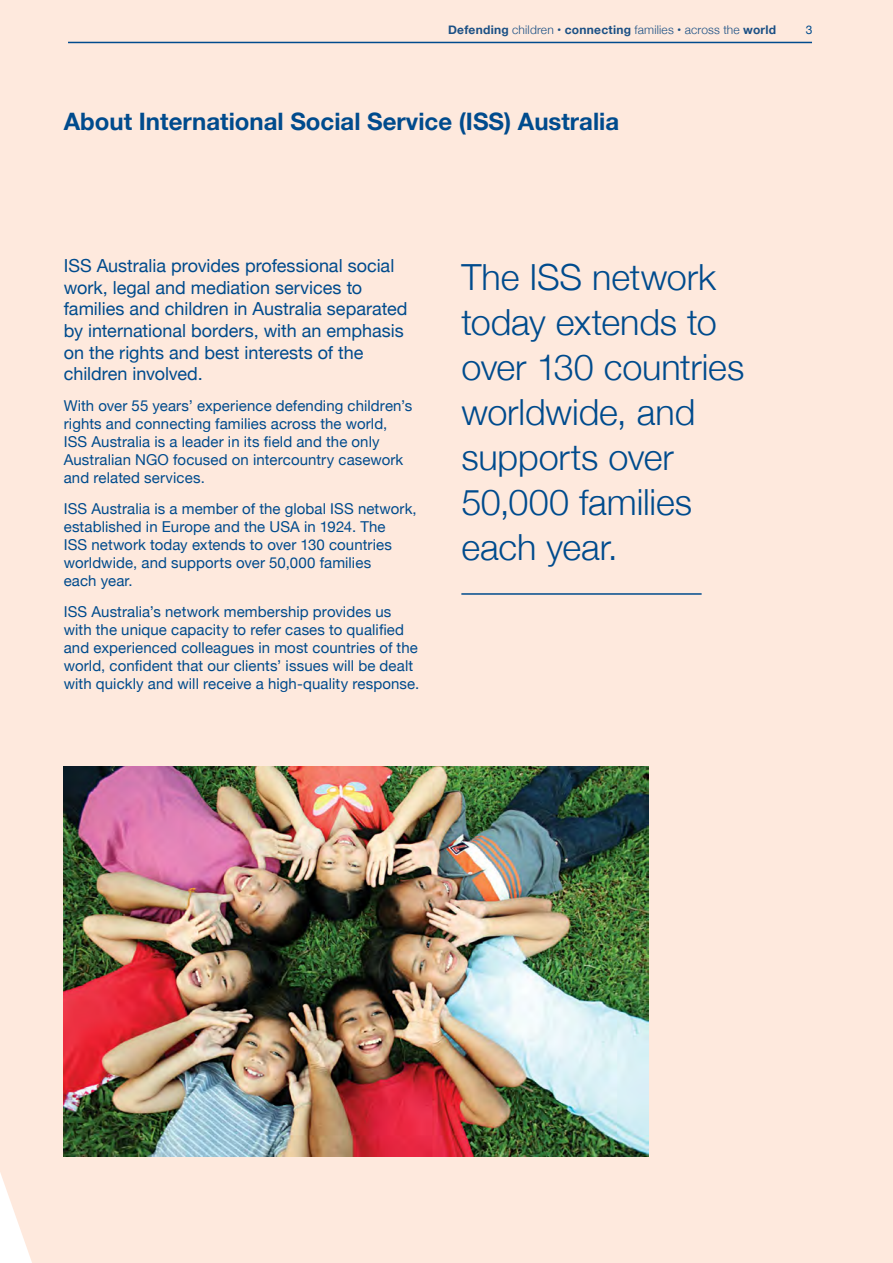
<style>
.page{position:relative;width:893px;height:1263px;background:#fee9dd}
.page>*{position:absolute;margin:0;border:0;box-sizing:border-box;transform-origin:0 0}
.t1{font:300 36px/45px "Helvetica Neue";letter-spacing:-.005em;color:#004b8d}
.t2{font:700 24px "Helvetica Neue";color:#004b8d}
.t3{font:18px/21.6px "Helvetica Neue";color:#004b8d}
.t4{font:15px/18px "Helvetica Neue";letter-spacing:.005em;color:#004b8d}
.t5{font:700 12px "Helvetica Neue";letter-spacing:.025em;color:#1b5085}
.t6{font:12px "Helvetica Neue";color:#004b8d}
.s1{font-weight:300}
</style>
<div class="page">
<hr style="left:461px;top:593px;width:241px;height:2px;background:#004b8d">
<img style="left:64px;top:767px;width:584px;height:390px">
<hr style="left:68px;top:42px;width:744px;height:1px;background:#004b8d">
<p class="t5" style="left:448px;top:20px;width:330px">Defending <span class="s1">children</span> • connecting <span class="s1">families</span> • <span class="s1">across the</span> world</p>
<p class="t6" style="left:806px;top:21px;width:8px">3</p>
<h2 class="t2" style="left:64px;top:102px;width:557px">About International Social Service (ISS) Australia</h2>
<p class="t3" style="left:64px;top:256px;width:345px">ISS Australia provides professional social work, legal and mediation services to families and children in Australia separated by international borders, with an emphasis on the rights and best interests of the children involved.</p>
<p class="t4" style="left:64px;top:398px;width:350px">With over 55 years’ experience defending children’s rights and connecting families across the world, ISS Australia is a leader in its field and the only Australian NGO focused on intercountry casework and related services.</p>
<p class="t4" style="left:64px;top:500px;width:354px">ISS Australia is a member of the global ISS network, established in Europe and the USA in 1924. The<br>ISS network today extends to over 130 countries worldwide, and supports over 50,000 families<br>each year.</p>
<p class="t4" style="left:64px;top:603px;width:357px">ISS Australia’s network membership provides us with the unique capacity to refer cases to qualified and experienced colleagues in most countries of the world, confident that our clients’ issues will be dealt with quickly and will receive a high-quality response.</p>
<h1 class="t1" style="left:461px;top:252px;width:284px">The ISS network today extends to over 130 countries worldwide, and supports over<br>50,000 families each year.</h1>
</div>
